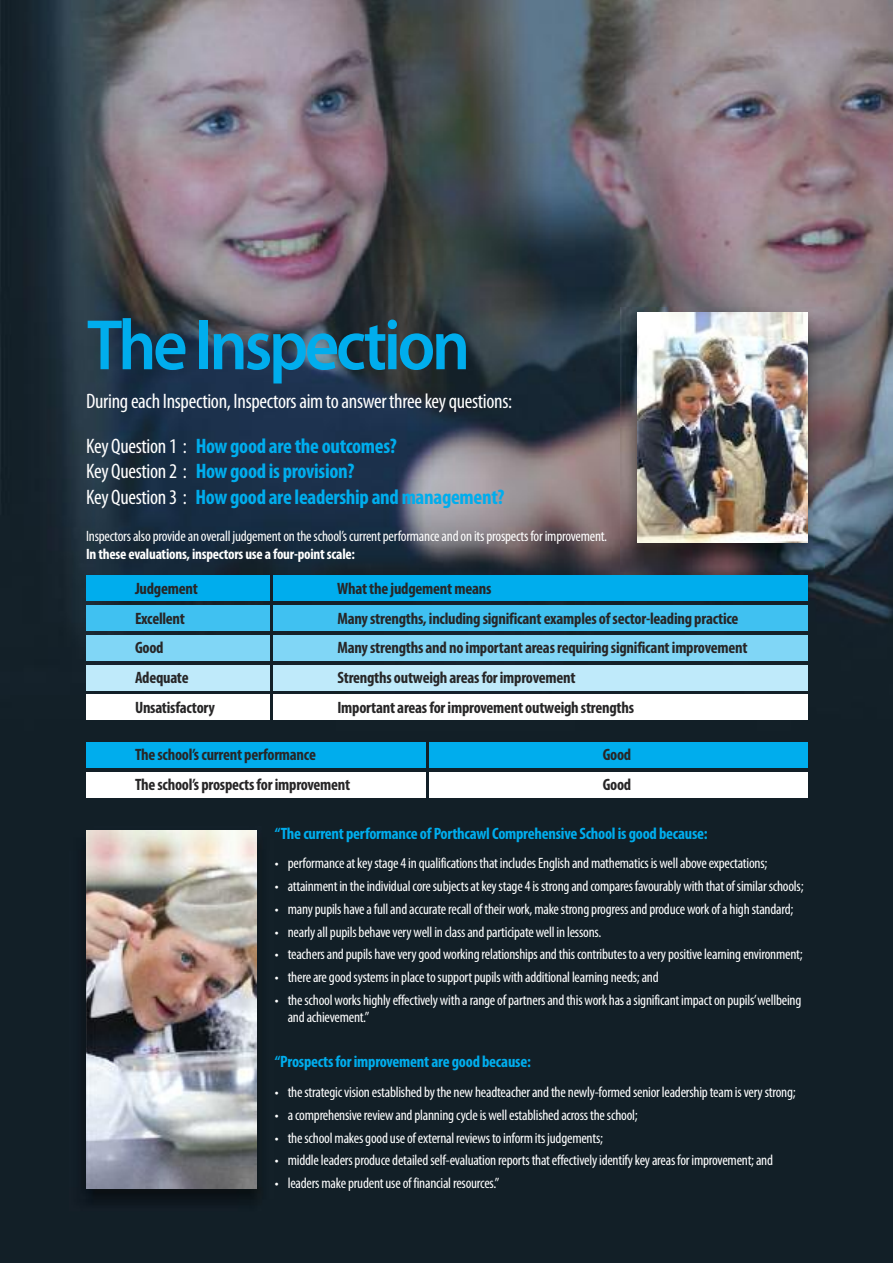
<style>
.page{position:relative;width:893px;height:1263px;background:#121f27}
.page>*{position:absolute;margin:0;border:0;box-sizing:border-box;transform-origin:0 0}
.t1{font:600 72px "Myriad Pro";letter-spacing:-.05em;color:#00aded;scale:.93 1}
.t2{font:condensed 21px/44.2px "Myriad Pro";letter-spacing:-.015em;color:#fff}
.t3{font:700 condensed 21px/26px "Myriad Pro";letter-spacing:-.015em;color:#00aded}
.t4{font:700 condensed 16.5px "Myriad Pro";letter-spacing:-.015em;color:#272627}
.t5{font:700 condensed 16.5px "Myriad Pro";letter-spacing:-.015em;color:#00aded}
.t6{font:condensed 15px/16.5px "Myriad Pro";letter-spacing:-.015em;color:#fff}
.t7{font:700 condensed 15px "Myriad Pro";letter-spacing:-.015em;color:#fff}
.s1{font-weight:700;color:#00aded}
.s2{font-weight:400;color:#fff}
</style>
<div class="page">
<img style="left:0;top:0;width:893px;height:798px">
<img style="left:86px;top:830px;width:171px;height:359px">
<img style="left:621px;top:308px;width:204px;height:264px">
<img style="left:637px;top:312px;width:171px;height:230px">
<div style="left:273px;top:575px;width:535px;height:26px;background:#00aded"></div>
<div style="left:86px;top:575px;width:184px;height:26px;background:#00aded"></div>
<div style="left:86px;top:605px;width:184px;height:26px;background:#40c1f1"></div>
<div style="left:273px;top:605px;width:535px;height:26px;background:#40c1f1"></div>
<div style="left:273px;top:635px;width:535px;height:25px;background:#80d6f6"></div>
<div style="left:86px;top:635px;width:184px;height:25px;background:#80d6f6"></div>
<div style="left:86px;top:665px;width:184px;height:25px;background:#bfeafa"></div>
<div style="left:273px;top:665px;width:535px;height:25px;background:#bfeafa"></div>
<div style="left:273px;top:695px;width:535px;height:25px;background:#fff"></div>
<div style="left:86px;top:695px;width:184px;height:25px;background:#fff"></div>
<div style="left:86px;top:742px;width:339px;height:26px;background:#00aded"></div>
<div style="left:429px;top:742px;width:379px;height:26px;background:#00aded"></div>
<div style="left:86px;top:772px;width:339px;height:26px;background:#fff"></div>
<div style="left:429px;top:772px;width:379px;height:26px;background:#fff"></div>
<h1 class="t1" style="left:87px;top:318px;width:413px">The Inspection</h1>
<h2 class="t2" style="left:86px;top:381px;width:428px">Duringeach Inspection, Inspectorsaimtoanswerthreekeyquestions:<br>Key Question 1 : <span class="s1">Howgood are the outcomes?</span></h2>
<h2 class="t3" style="left:86px;top:460px;width:420px"><span class="s2">Key Question 2 :</span> Howgood is provision?<br><span class="s2">Key Question 3 :</span> Howgood are leadership andmanagement?</h2>
<p class="t6" style="left:86px;top:529px;width:523px">Inspectorsalsoprovidean overall judgementon theschool’scurrentperformanceandon itsprospectsfor improvement.</p>
<p class="t7" style="left:86px;top:549px;width:270px">In these evaluations, inspectors use a four-pointscale:</p>
<p class="t4" style="left:135px;top:583px;width:64px">Judgement</p>
<p class="t4" style="left:337px;top:583px;width:156px">Whatthe judgementmeans</p>
<p class="t4" style="left:135px;top:612px;width:52px">Excellent</p>
<p class="t4" style="left:337px;top:612px;width:403px">Manystrengths, including significant examples ofsector-leading practice</p>
<p class="t4" style="left:135px;top:642px;width:30px">Good</p>
<p class="t4" style="left:337px;top:642px;width:412px">Manystrengths and no important areasrequiring significantimprovement</p>
<p class="t4" style="left:135px;top:672px;width:55px">Adequate</p>
<p class="t4" style="left:337px;top:672px;width:240px">Strengths outweigh areasforimprovement</p>
<p class="t4" style="left:135px;top:701px;width:82px">Unsatisfactory</p>
<p class="t4" style="left:337px;top:701px;width:298px">Important areasforimprovement outweigh strengths</p>
<p class="t4" style="left:135px;top:748px;width:182px">The school’scurrent performance</p>
<p class="t4" style="left:603px;top:748px;width:30px">Good</p>
<p class="t4" style="left:135px;top:778px;width:217px">The school’s prospectsforimprovement</p>
<p class="t4" style="left:603px;top:778px;width:30px">Good</p>
<p class="t5" style="left:275px;top:827px;width:434px">“The current performance of PorthcawlComprehensive School is good because:</p>
<p class="t6" style="left:275px;top:856px;width:494px">• performanceatkeystage4in qualificationsthatincludesEnglish andmathematicsiswellaboveexpectations;</p>
<p class="t6" style="left:275px;top:879px;width:530px">• attainmentin theindividualcoresubjectsatkeystage4isstrongandcomparesfavourablywith thatofsimilarschools;</p>
<p class="t6" style="left:275px;top:902px;width:520px">• manypupils haveafullandaccuraterecalloftheirwork,makestrongprogressandproduceworkofa high standard;</p>
<p class="t6" style="left:275px;top:925px;width:328px">• nearlyallpupilsbehaveverywell in classandparticipatewell in lessons.</p>
<p class="t6" style="left:275px;top:947px;width:529px">• teachersandpupils haveverygoodworkingrelationshipsandthiscontributestoaverypositivelearningenvironment;</p>
<p class="t6" style="left:275px;top:970px;width:385px">• therearegoodsystemsin placetosupportpupilswith additional learning needs;and</p>
<p class="t6" style="left:288px;top:993px;width:515px;text-indent:-13px">• theschoolworks highlyeffectivelywith arangeofpartnersandthiswork hasasignificantimpacton pupils’wellbeing andachievement.”</p>
<p class="t5" style="left:275px;top:1056px;width:257px">“Prospectsforimprovement are good because:</p>
<p class="t6" style="left:275px;top:1085px;width:522px">• thestrategicvision establishedbythe newheadteacherandthe newly-formedsenior leadershipteamisverystrong;</p>
<p class="t6" style="left:275px;top:1108px;width:364px">• acomprehensivereviewandplanningcycleiswellestablishedacrosstheschool;</p>
<p class="t6" style="left:275px;top:1130px;width:330px">• theschoolmakesgooduseofexternal reviewstoinformitsjudgements;</p>
<p class="t6" style="left:275px;top:1153px;width:500px">• middleleadersproducedetailedself-evaluation reportsthateffectivelyidentifykeyareasfor improvement;and</p>
<p class="t6" style="left:275px;top:1176px;width:226px">• leadersmakeprudentuseof financial resources.”</p>
</div>
